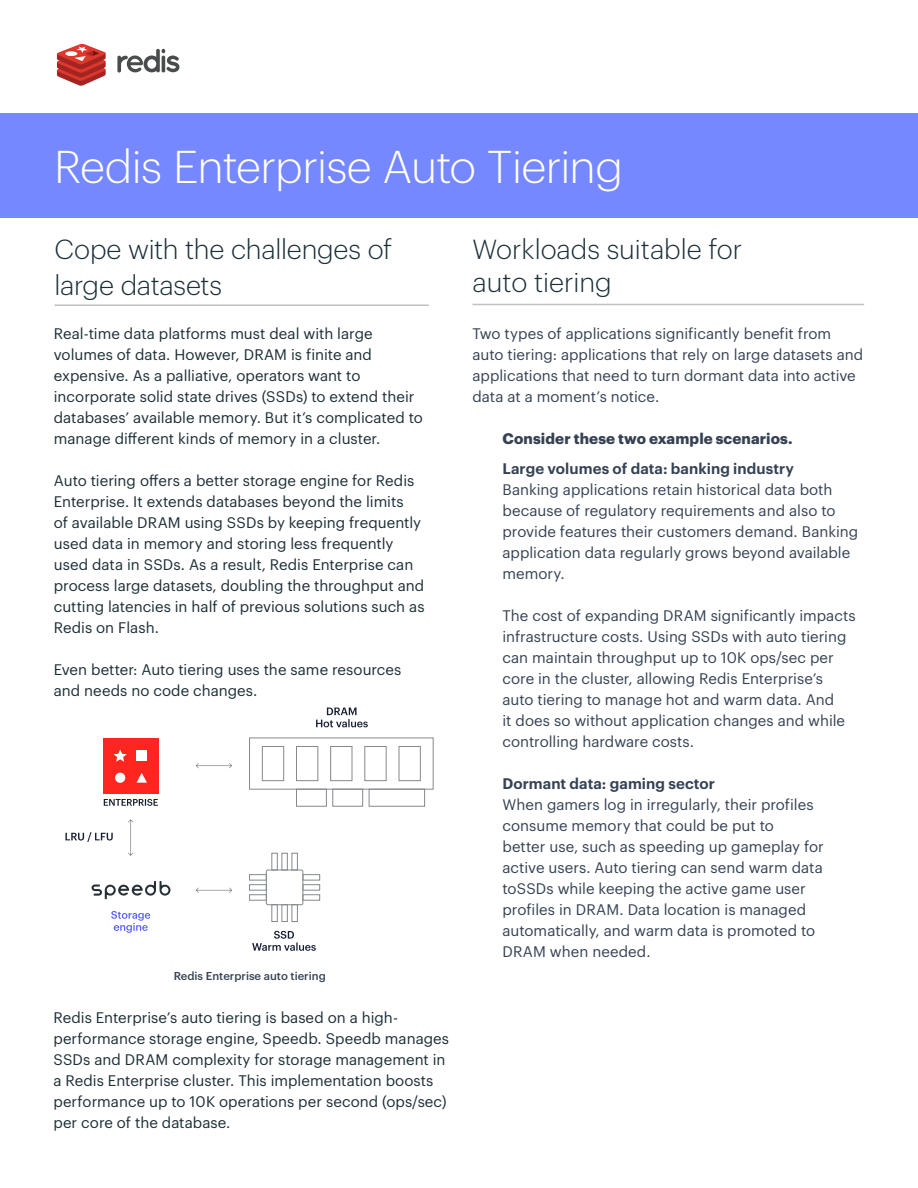
<style>
.page{position:relative;width:918px;height:1188px;background:#fff}
.page>*{position:absolute;margin:0;border:0;box-sizing:border-box;transform-origin:0 0}
.t1{font:300 45px "Graphik";letter-spacing:-.015em;color:#fff}
.t2{font:300 27px/36px "Graphik";letter-spacing:-.005em;color:#1b2f37}
.t3{font:15px/21px "Graphik";color:#354253}
.t4{font:15px/21px "Graphik";color:#1c2e36}
.t5{font:600 15px "Graphik";letter-spacing:.005em;color:#354253}
.t6{font:700 15px "Graphik";letter-spacing:.01em;color:#354253}
.t7{font:500 11.25px "Graphik";color:#354253}
</style>
<div class="page">
<div style="left:0;top:113px;width:918px;height:105px;background:#7688ff"></div>
<hr style="left:55px;top:304px;width:374px;height:2px;background:#c2c0c0">
<hr style="left:472px;top:304px;width:392px;height:1px;background:#c2c0c0">
<svg style="left:57px;top:44px;width:49px;height:42px"></svg>
<svg style="left:117px;top:49px;width:63px;height:24px"></svg>
<svg style="left:196px;top:763px;width:36px;height:5px"></svg>
<svg style="left:196px;top:888px;width:36px;height:5px"></svg>
<svg style="left:128px;top:819px;width:5px;height:37px"></svg>
<div style="left:103px;top:738px;width:56px;height:56px;background:#ff2620"></div>
<svg style="left:114px;top:750px;width:13px;height:12px"></svg>
<div style="left:137px;top:751px;width:10px;height:10px;background:#fff"></div>
<svg style="left:136px;top:773px;width:11px;height:10px"></svg>
<div style="left:115px;top:773px;width:10px;height:10px;background:#fff;border-radius:50%"></div>
<svg style="left:104px;top:799px;width:54px;height:7px"></svg>
<div style="left:249px;top:738px;width:185px;height:52px;border:1px solid #84898d"></div>
<div style="left:262px;top:746px;width:22px;height:35px;border:1px solid #84898d"></div>
<div style="left:296px;top:746px;width:22px;height:35px;border:1px solid #84898d"></div>
<div style="left:330px;top:746px;width:22px;height:35px;border:1px solid #84898d"></div>
<div style="left:364px;top:746px;width:23px;height:35px;border:1px solid #84898d"></div>
<div style="left:399px;top:746px;width:22px;height:35px;border:1px solid #84898d"></div>
<div style="left:296px;top:789px;width:31px;height:18px;border:1px solid #84898d"></div>
<div style="left:332px;top:789px;width:31px;height:18px;border:1px solid #84898d"></div>
<div style="left:369px;top:789px;width:56px;height:18px;border:1px solid #84898d"></div>
<div style="left:266px;top:870px;width:37px;height:35px;border:1px solid #84898d;border-radius:2px"></div>
<div style="left:249px;top:874px;width:18px;height:6px;border:1px solid #84898d"></div>
<div style="left:249px;top:884px;width:18px;height:7px;border:1px solid #84898d"></div>
<div style="left:249px;top:894px;width:18px;height:7px;border:1px solid #84898d"></div>
<div style="left:292px;top:853px;width:6px;height:17px;border:1px solid #84898d"></div>
<div style="left:282px;top:853px;width:6px;height:17px;border:1px solid #84898d"></div>
<div style="left:271px;top:853px;width:7px;height:17px;border:1px solid #84898d"></div>
<div style="left:292px;top:904px;width:6px;height:18px;border:1px solid #84898d"></div>
<div style="left:282px;top:904px;width:6px;height:18px;border:1px solid #84898d"></div>
<div style="left:271px;top:904px;width:7px;height:18px;border:1px solid #84898d"></div>
<div style="left:303px;top:874px;width:17px;height:6px;border:1px solid #84898d"></div>
<div style="left:303px;top:884px;width:17px;height:7px;border:1px solid #84898d"></div>
<div style="left:303px;top:894px;width:17px;height:7px;border:1px solid #84898d"></div>
<svg style="left:92px;top:881px;width:79px;height:18px"></svg>
<svg style="left:316px;top:708px;width:52px;height:19px"></svg>
<svg style="left:252px;top:931px;width:64px;height:20px"></svg>
<svg style="left:111px;top:911px;width:39px;height:22px"></svg>
<svg style="left:65px;top:832px;width:48px;height:10px"></svg>
<h1 class="t1" style="left:54px;top:134px;width:570px">Redis Enterprise Auto Tiering</h1>
<h2 class="t2" style="left:55px;top:229px;width:339px">Cope with the challenges of large datasets</h2>
<h2 class="t2" style="left:472px;top:231px;width:271px;line-height:33px">Workloads suitable for auto tiering</h2>
<p class="t4" style="left:54px;top:322px;width:371px">Real-time data platforms must deal with large volumes of data. However, DRAM is finite and expensive. As a palliative, operators want to incorporate solid state drives (SSDs) to extend their databases’ available memory. But it’s complicated to manage different kinds of memory in a cluster.</p>
<p class="t4" style="left:54px;top:469px;width:372px">Auto tiering offers a better storage engine for Redis Enterprise. It extends databases beyond the limits<br>of available DRAM using SSDs by keeping frequently used data in memory and storing less frequently used data in SSDs. As a result, Redis Enterprise can process large datasets, doubling the throughput and cutting latencies in half of previous solutions such as Redis on Flash.</p>
<p class="t4" style="left:54px;top:658px;width:349px">Even better: Auto tiering uses the same resources and needs no code changes.</p>
<p class="t7" style="left:174px;top:967px;width:153px">Redis Enterprise auto tiering</p>
<p class="t4" style="left:54px;top:1006px;width:397px">Redis Enterprise’s auto tiering is based on a high&shy;performance storage engine, Speedb. Speedb manages SSDs and DRAM complexity for storage management in a Redis Enterprise cluster. This implementation boosts performance up to 10K operations per second (ops/sec) per core of the database.</p>
<p class="t3" style="left:472px;top:322px;width:392px">Two types of applications significantly benefit from auto tiering: applications that rely on large datasets and applications that need to turn dormant data into active data at a moment’s notice.</p>
<p class="t6" style="left:502px;top:427px;width:292px">Consider these two example scenarios.</p>
<p class="t5" style="left:502px;top:457px;width:293px">Large volumes of data: banking industry</p>
<p class="t3" style="left:502px;top:478px;width:357px">Banking applications retain historical data both because of regulatory requirements and also to provide features their customers demand. Banking application data regularly grows beyond available memory.</p>
<p class="t3" style="left:502px;top:604px;width:355px">The cost of expanding DRAM significantly impacts infrastructure costs. Using SSDs with auto tiering can maintain throughput up to 10K ops/sec per core in the cluster, allowing Redis Enterprise’s auto tiering to manage hot and warm data. And<br>it does so without application changes and while controlling hardware costs.</p>
<p class="t5" style="left:502px;top:772px;width:214px">Dormant data: gaming sector</p>
<p class="t3" style="left:502px;top:793px;width:323px">When gamers log in irregularly, their profiles consume memory that could be put to<br>better use, such as speeding up gameplay for active users. Auto tiering can send warm data toSSDs while keeping the active game user profiles in DRAM. Data location is managed automatically, and warm data is promoted to DRAM when needed.</p>
</div>
